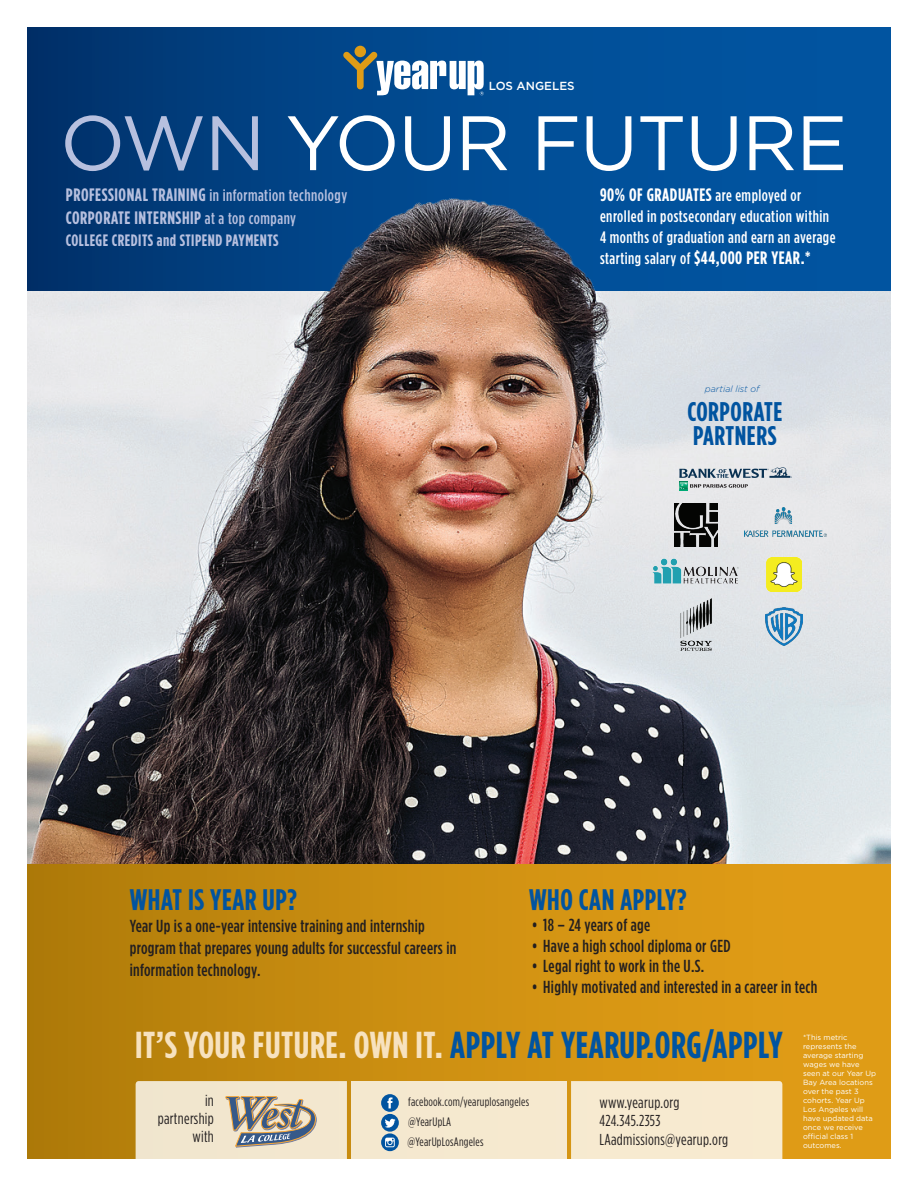
<style>
.page{position:relative;width:918px;height:1188px;background:#fff}
.page>*{position:absolute;margin:0;border:0;box-sizing:border-box;transform-origin:0 0}
.t1{font:76.95px "Gotham";letter-spacing:-.02em;color:#fff}
.t2{font:700 37.5px "Gotham Condensed";letter-spacing:.015em;color:#0154a0}
.t3{font:700 29.7px "Gotham Condensed";letter-spacing:.02em;color:#0154a0}
.t4{font:700 27px/24px "Gotham Condensed";letter-spacing:.02em;color:#0154a0}
.t5{font:700 18px "Gotham Condensed";letter-spacing:.03em;color:#b7c0df}
.t6{font:700 18px "Gotham Condensed";letter-spacing:.03em;color:#fff}
.t7{font:500 17.4px/22.2px "Gotham Condensed";letter-spacing:.02em;color:#231f20}
.t8{font:500 16.5px/21px "Gotham Condensed";letter-spacing:.03em;color:#fff}
.t9{font:500 16.5px "Gotham Condensed";letter-spacing:.03em;color:#b7c0df}
.t10{font:700 16.5px "Gotham Condensed";letter-spacing:.03em;color:#b7c0df}
.t11{font:15.75px/18.5px "Gotham Condensed";letter-spacing:.02em;color:#231f20}
.t12{font:12.15px/19.8px "Gotham Condensed";letter-spacing:.02em;color:#231f20}
.t13{font:500 11.7px "Gotham";color:#fff}
.t14{font:italic 300 9px "Gotham";color:#0154a0}
.t15{font:7.5px/9px "Gotham";color:#fff}
.s1{color:#b7c0df}
.s2{font-weight:700;font-size:18px}
.s3{font-weight:500;font-size:16.5px}
.s4{color:#f7e2bf}
</style>
<div class="page">
<img style="left:27px;top:758px;width:864px;height:106px">
<div style="left:27px;top:27px;width:864px;height:263px;background:linear-gradient(to right,#013671,#015aaa)"></div>
<div style="left:27px;top:864px;width:864px;height:297px;background:linear-gradient(to right,#b27d0b,#e7a118)"></div>
<div style="left:12px;top:1160px;width:906px;height:28px;background:#fff"></div>
<div style="left:351px;top:1081px;width:216px;height:79px;background:#f5e9cf"></div>
<div style="left:571px;top:1081px;width:211px;height:79px;background:#f7ead0"></div>
<svg style="left:136px;top:1081px;width:211px;height:79px;background:#ded4c0"></svg>
<svg style="left:381px;top:1094px;width:18px;height:57px"></svg>
<img style="left:27px;top:37px;width:864px;height:721px">
<img style="left:766px;top:557px;width:35px;height:35px">
<svg style="left:679px;top:467px;width:113px;height:23px;background:#b1bdc3"></svg>
<img style="left:675px;top:504px;width:42px;height:42px">
<img style="left:744px;top:508px;width:83px;height:28px">
<img style="left:649px;top:554px;width:94px;height:35px">
<img style="left:681px;top:599px;width:30px;height:51px">
<img style="left:766px;top:607px;width:37px;height:39px">
<p class="t13" style="left:489px;top:78px;width:87px">LOS ANGELES</p>
<h1 class="t1" style="left:60px;top:94px;width:789px"><span class="s1">OWN</span> YOUR FUTURE</h1>
<p class="t9" style="left:66px;top:186px;width:283px"><span class="s2">PROFESSIONAL TRAINING</span> in information technology</p>
<p class="t5" style="left:66px;top:207px;width:232px">CORPORATE INTERNSHIP <span class="s3">at a top company</span></p>
<p class="t10" style="left:66px;top:231px;width:214px">COLLEGE CREDITS and STIPEND PAYMENTS</p>
<p class="t6" style="left:600px;top:184px;width:203px">90% OF GRADUATES <span class="s3">are employed or</span></p>
<p class="t8" style="left:600px;top:205px;width:237px">enrolled in postsecondary education within<br>4 months of graduation and earn an average starting salary of <span class="s2">$44,000 PER YEAR.*</span></p>
<p class="t14" style="left:705px;top:384px;width:56px">partial list of</p>
<h3 class="t4" style="left:687px;top:399px;width:96px">CORPORATE<br>PARTNERS</h3>
<h3 class="t3" style="left:529px;top:882px;width:159px">WHO CAN APPLY?</h3>
<p class="t7" style="left:532px;top:913px;width:120px">• 18 – 24 years of age</p>
<p class="t7" style="left:532px;top:934px;width:200px">• Have a high school diploma or GED</p>
<p class="t7" style="left:532px;top:955px;width:174px">• Legal right to work in the U.S.</p>
<p class="t7" style="left:532px;top:976px;width:287px">• Highly motivated and interested in a career in tech</p>
<h2 class="t2" style="left:135px;top:1022px;width:649px"><span class="s4">IT’S YOUR FUTURE. OWN IT.</span> APPLY AT YEARUP.ORG/APPLY</h2>
<h3 class="t3" style="left:130px;top:882px;width:169px">WHAT IS YEAR UP?</h3>
<p class="t7" style="left:130px;top:915px;width:328px">Year Up is a one-year intensive training and internship program that prepares young adults for successful careers in information technology.</p>
<p class="t15" style="left:803px;top:1033px;width:75px">*This metric represents the average starting wages we have seen at our Year Up<br>Bay Area locations over the past 3 cohorts. Year Up<br>Los Angeles will have updated data once we receive official class 1 outcomes.</p>
<p class="t11" style="left:158px;top:1091px;width:58px;line-height:18px;text-align:right">in partnership with</p>
<p class="t12" style="left:408px;top:1092px;width:122px">facebook.com/yearuplosangeles @YearUpLA</p>
<p class="t11" style="left:600px;top:1093px;width:130px">www.yearup.org<br>424.345.2353<br>LAadmissions@yearup.org</p>
<p class="t12" style="left:408px;top:1132px;width:77px">@YearUpLosAngeles</p>
</div>
